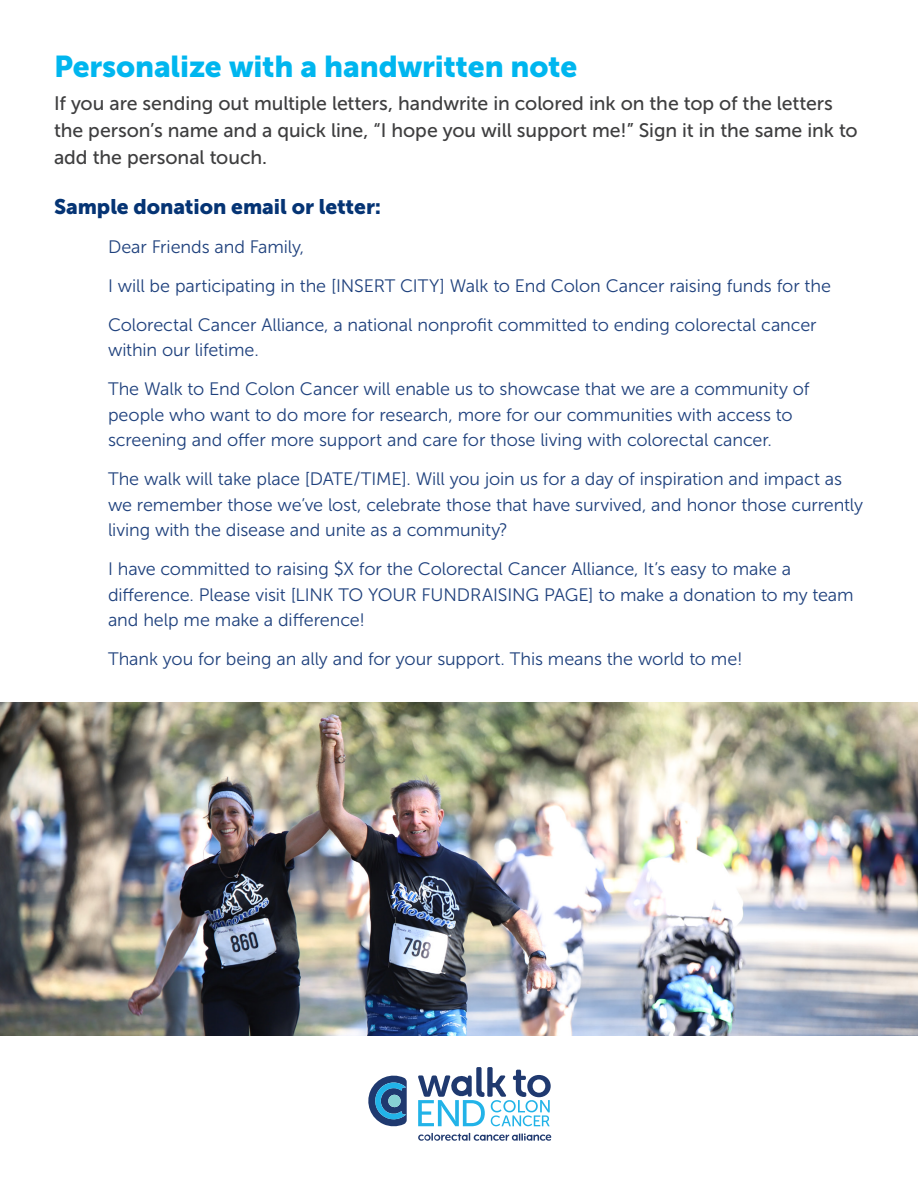
<style>
.page{position:relative;width:918px;height:1188px;background:#fff}
.page>*{position:absolute;margin:0;border:0;box-sizing:border-box;transform-origin:0 0}
.t1{font:30px "Museo Sans 900";letter-spacing:-.005em;color:#00b6ef}
.t2{font:21px "Museo Sans 900";letter-spacing:-.005em;color:#053474}
.body{font:19.5px/27px "Museo Sans 500";letter-spacing:-.005em;color:#3e3e3f}
.sample_messaging{font:18px/25.5px "Museo Sans 300";letter-spacing:-.005em;color:#1f417d}
</style>
<div class="page">
<svg style="left:368px;top:1075px;width:39px;height:52px"></svg>
<svg style="left:418px;top:1133px;width:133px;height:8px"></svg>
<svg style="left:418px;top:1067px;width:133px;height:59px"></svg>
<img style="left:0;top:702px;width:918px;height:334px">
<h2 class="t1" style="left:54px;top:49px;width:525px">Personalize with a handwritten note</h2>
<p class="body" style="left:54px;top:90px;width:805px">If you are sending out multiple letters, handwrite in colored ink on the top of the letters the person’s name and a quick line, “I hope you will support me!” Sign it in the same ink to add the personal touch.</p>
<h3 class="t2" style="left:54px;top:194px;width:329px">Sample donation email or letter:</h3>
<p class="sample_messaging" style="left:108px;top:234px;width:198px">Dear Friends and Family,</p>
<p class="sample_messaging" style="left:108px;top:273px;width:724px">I will be participating in the [INSERT CITY] Walk to End Colon Cancer raising funds for the</p>
<p class="sample_messaging" style="left:108px;top:312px;width:710px">Colorectal Cancer Alliance, a national nonprofit committed to ending colorectal cancer within our lifetime.</p>
<p class="sample_messaging" style="left:108px;top:376px;width:703px">The Walk to End Colon Cancer will enable us to showcase that we are a community of people who want to do more for research, more for our communities with access to screening and offer more support and care for those living with colorectal cancer.</p>
<p class="sample_messaging" style="left:108px;top:466px;width:757px">The walk will take place [DATE/TIME]. Will you join us for a day of inspiration and impact as we remember those we’ve lost, celebrate those that have survived, and honor those currently living with the disease and unite as a community?</p>
<p class="sample_messaging" style="left:108px;top:556px;width:747px">I have committed to raising $X for the Colorectal Cancer Alliance, It’s easy to make a difference. Please visit [LINK TO YOUR FUNDRAISING PAGE] to make a donation to my team and help me make a difference!</p>
<p class="sample_messaging" style="left:108px;top:646px;width:636px">Thank you for being an ally and for your support. This means the world to me!</p>
</div>
